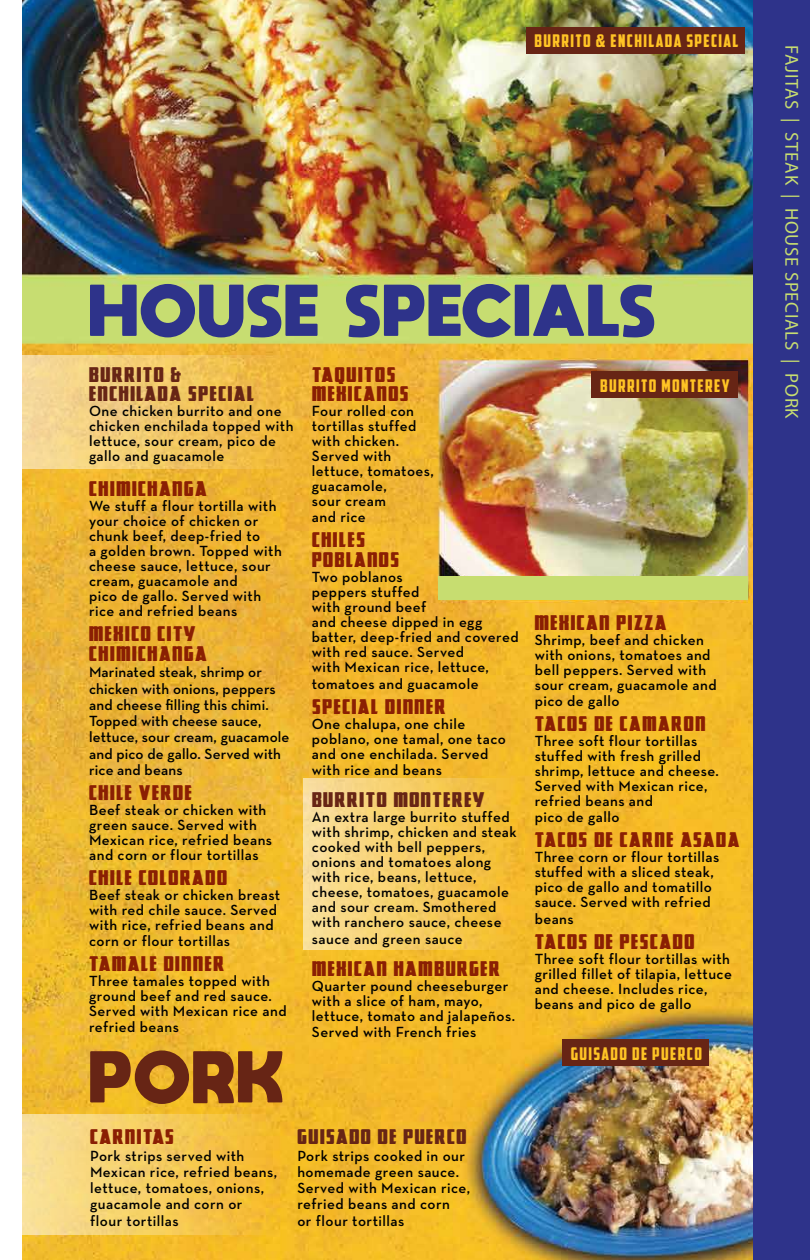
<style>
.page{position:relative;width:810px;height:1260px;background:#fff}
.page>*{position:absolute;margin:0;border:0;box-sizing:border-box;transform-origin:0 0}
.t1{font:800 51.25px "moon get";letter-spacing:.05em;color:#2e338a}
.t2{font:800 51.25px "moon get";color:#672515}
.t3{font:18.75px "Myriad Pro";letter-spacing:.04em;color:#c7dd70}
.t4{font:17.5px/20px "Great Lakes NF";letter-spacing:.095em;color:#8a1f03}
.t5{font:17.5px "American Captain";letter-spacing:.08em;color:#ffc425}
.t6{font:17.5px/18.8px "Great Lakes NF";letter-spacing:.095em;color:#672515}
.t7{font:600 15px/15.1px "Neutra Text";letter-spacing:.03em;color:#000}
.t8{font:600 15px/16.2px "Neutra Text";letter-spacing:.01em;color:#000}
</style>
<div class="page">
<img style="left:22px;top:0;width:732px;height:1260px">
<div style="left:754px;top:0;width:56px;height:1260px;background:#2e338a"></div>
<div style="left:22px;top:356px;width:279px;height:113px;background:linear-gradient(to right,#f5dba0,#efb534)"></div>
<div style="left:526px;top:27px;width:219px;height:27px;background:#672515"></div>
<div style="left:22px;top:1115px;width:259px;height:120px;background:linear-gradient(to right,#f8e29d,#f4b828)"></div>
<div style="left:439px;top:576px;width:309px;height:24px;background:#c7dd70"></div>
<div style="left:304px;top:778px;width:217px;height:172px;background:linear-gradient(to right,#f9e19f,#f3ba29)"></div>
<div style="left:592px;top:371px;width:146px;height:27px;background:#672515"></div>
<div style="left:562px;top:1039px;width:147px;height:27px;background:#672515"></div>
<p class="t5" style="left:534px;top:31px;width:206px">BURRITO &amp; ENCHILADA SPECIAL</p>
<h1 class="t1" style="left:90px;top:278px;width:567px">HOUSE SPECIALS</h1>
<p class="t6" style="left:89px;top:366px;width:167px">BURRITO &amp;<br>ENCHILADA SPECIAL</p>
<p class="t7" style="left:89px;top:403px;width:206px">One chicken burrito and one chicken enchilada topped with lettuce, sour cream, pico de gallo and guacamole</p>
<p class="t4" style="left:89px;top:479px;width:119px">CHIMICHANGA</p>
<p class="t7" style="left:89px;top:498px;width:194px">We stuff a flour tortilla with your choice of chicken or chunk beef, deep-fried to<br>a golden brown. Topped with cheese sauce, lettuce, sour cream, guacamole and<br>pico de gallo. Served with rice and refried beans</p>
<p class="t4" style="left:89px;top:624px;width:119px">MEXICO CITY<br>CHIMICHANGA</p>
<p class="t8" style="left:89px;top:664px;width:202px">Marinated steak, shrimp or chicken with onions, peppers and cheese filling this chimi.<br>Topped with cheese sauce, lettuce, sour cream, guacamole and pico de gallo. Served with rice and beans</p>
<p class="t4" style="left:89px;top:782px;width:104px">CHILE VERDE</p>
<p class="t7" style="left:89px;top:802px;width:185px">Beef steak or chicken with green sauce. Served with<br>Mexican rice, refried beans and corn or flour tortillas</p>
<p class="t4" style="left:89px;top:867px;width:139px">CHILE COLORADO</p>
<p class="t7" style="left:89px;top:887px;width:193px">Beef steak or chicken breast with red chile sauce. Served with rice, refried beans and corn or flour tortillas</p>
<p class="t4" style="left:89px;top:954px;width:136px">TAMALE DINNER</p>
<p class="t7" style="left:89px;top:973px;width:199px">Three tamales topped with ground beef and red sauce.<br>Served with Mexican rice and refried beans</p>
<p class="t4" style="left:312px;top:366px;width:98px;line-height:18.8px">TAQUITOS<br>MEXICANOS</p>
<p class="t7" style="left:312px;top:403px;width:124px">Four rolled con tortillas stuffed with chicken.<br>Served with lettuce, tomatoes, guacamole,<br>sour cream<br>and rice</p>
<p class="t4" style="left:312px;top:530px;width:89px">CHILES<br>POBLANOS</p>
<p class="t7" style="left:312px;top:570px;width:208px">Two poblanos<br>peppers stuffed<br>with ground beef<br>and cheese dipped in egg batter, deep-fried and covered with red sauce. Served<br>with Mexican rice, lettuce, tomatoes and guacamole</p>
<p class="t4" style="left:312px;top:696px;width:135px">SPECIAL DINNER</p>
<p class="t7" style="left:312px;top:716px;width:195px">One chalupa, one chile poblano, one tamal, one taco and one enchilada. Served with rice and beans</p>
<p class="t6" style="left:312px;top:791px;width:174px">BURRITO MONTEREY</p>
<p class="t7" style="left:312px;top:810px;width:206px">An extra large burrito stuffed with shrimp, chicken and steak cooked with bell peppers, onions and tomatoes along with rice, beans, lettuce, cheese, tomatoes, guacamole and sour cream. Smothered with ranchero sauce, cheese sauce and green sauce</p>
<p class="t4" style="left:312px;top:959px;width:189px">MEXICAN HAMBURGER</p>
<p class="t7" style="left:312px;top:978px;width:205px">Quarter pound cheeseburger with a slice of ham, mayo, lettuce, tomato and jalapeños.<br>Served with French fries</p>
<h1 class="t2" style="left:90px;top:1045px;width:195px">PORK</h1>
<p class="t4" style="left:90px;top:1127px;width:85px">CARNITAS</p>
<p class="t7" style="left:90px;top:1147px;width:188px;line-height:16.2px">Pork strips served with<br>Mexican rice, refried beans, lettuce, tomatoes, onions, guacamole and corn or flour tortillas</p>
<p class="t6" style="left:297px;top:1127px;width:170px">GUISADO DE PUERCO</p>
<p class="t7" style="left:297px;top:1147px;width:174px;line-height:16.2px">Pork strips cooked in our homemade green sauce.<br>Served with Mexican rice, refried beans and corn<br>or flour tortillas</p>
<p class="t5" style="left:600px;top:375px;width:131px">BURRITO MONTEREY</p>
<p class="t4" style="left:535px;top:612px;width:133px">MEXICAN PIZZA</p>
<p class="t7" style="left:535px;top:632px;width:184px">Shrimp, beef and chicken with onions, tomatoes and bell peppers. Served with sour cream, guacamole and pico de gallo</p>
<p class="t4" style="left:535px;top:714px;width:172px">TACOS DE CAMARON</p>
<p class="t7" style="left:535px;top:733px;width:186px">Three soft flour tortillas stuffed with fresh grilled shrimp, lettuce and cheese.<br>Served with Mexican rice, refried beans and<br>pico de gallo</p>
<p class="t4" style="left:535px;top:830px;width:206px">TACOS DE CARNE ASADA</p>
<p class="t7" style="left:535px;top:849px;width:186px">Three corn or flour tortillas stuffed with a sliced steak, pico de gallo and tomatillo sauce. Served with refried beans</p>
<p class="t4" style="left:535px;top:931px;width:161px">TACOS DE PESCADO</p>
<p class="t7" style="left:535px;top:951px;width:199px">Three soft flour tortillas with grilled fillet of tilapia, lettuce and cheese. Includes rice, beans and pico de gallo</p>
<p class="t5" style="left:571px;top:1043px;width:133px">GUISADO DE PUERCO</p>
<p class="t3" style="left:803px;top:45px;width:375px;rotate:90deg">FAJITAS | STEAK | HOUSE SPECIALS | PORK</p>
</div>
